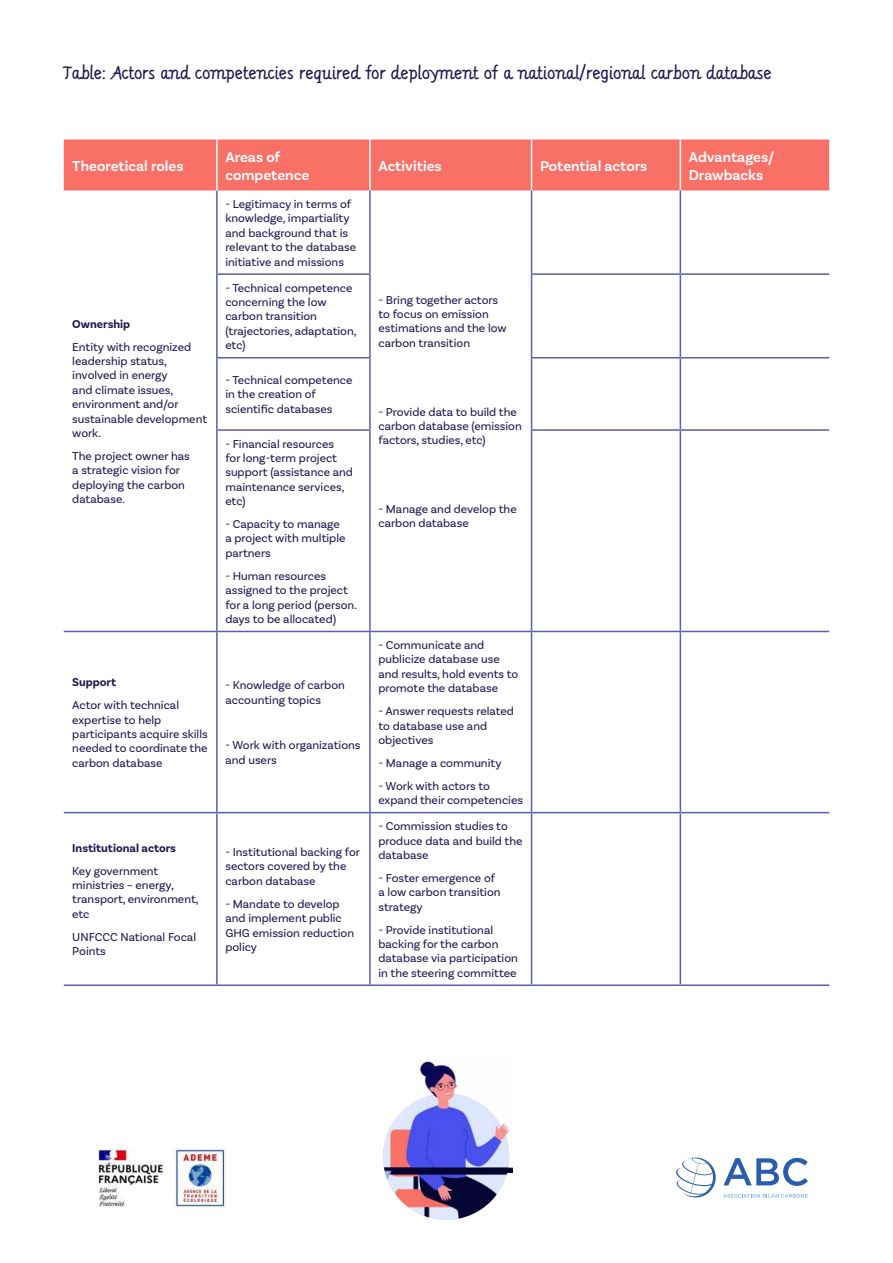
<style>
.page{position:relative;width:893px;height:1263px;background:#fff}
.page>*{position:absolute;margin:0;border:0;box-sizing:border-box;transform-origin:0 0}
.t1{font:18px "Danze";color:#1d1752}
.t2{font:600 15px/18px "Basic Sans";color:#fff}
.t3{font:12px/14.4px "Basic Sans";color:#1d1752}
.t4{font:700 12px "Basic Sans";color:#1d1752}
</style>
<div class="page">
<img style="left:98px;top:1148px;width:128px;height:61px">
<svg style="left:723px;top:1158px;width:85px;height:28px"></svg>
<svg style="left:676px;top:1157px;width:40px;height:41px"></svg>
<svg style="left:723px;top:1194px;width:85px;height:3px"></svg>
<div style="left:64px;top:139px;width:765px;height:51px;background:#f97067"></div>
<hr style="left:369px;top:139px;width:2px;height:51px;background:#fff">
<hr style="left:531px;top:139px;width:1px;height:51px;background:#fff">
<hr style="left:680px;top:139px;width:1px;height:51px;background:#fff">
<hr style="left:531px;top:190px;width:1px;height:83px;background:#575eaa">
<hr style="left:680px;top:190px;width:1px;height:83px;background:#575eaa">
<hr style="left:531px;top:273px;width:149px;height:2px;background:#575eaa">
<hr style="left:531px;top:275px;width:1px;height:82px;background:#575eaa">
<hr style="left:680px;top:273px;width:149px;height:2px;background:#575eaa">
<hr style="left:680px;top:275px;width:1px;height:82px;background:#575eaa">
<hr style="left:531px;top:357px;width:149px;height:1px;background:#575eaa">
<hr style="left:531px;top:358px;width:1px;height:71px;background:#575eaa">
<hr style="left:680px;top:357px;width:149px;height:1px;background:#575eaa">
<hr style="left:680px;top:358px;width:1px;height:71px;background:#575eaa">
<hr style="left:531px;top:429px;width:149px;height:2px;background:#575eaa">
<hr style="left:531px;top:431px;width:1px;height:200px;background:#575eaa">
<hr style="left:680px;top:429px;width:149px;height:2px;background:#575eaa">
<hr style="left:680px;top:431px;width:1px;height:200px;background:#575eaa">
<hr style="left:370px;top:631px;width:161px;height:1px;background:#575eaa">
<hr style="left:531px;top:631px;width:149px;height:1px;background:#575eaa">
<hr style="left:531px;top:632px;width:1px;height:180px;background:#575eaa">
<hr style="left:680px;top:631px;width:149px;height:1px;background:#575eaa">
<hr style="left:680px;top:632px;width:1px;height:180px;background:#575eaa">
<hr style="left:370px;top:812px;width:161px;height:1px;background:#575eaa">
<hr style="left:531px;top:812px;width:149px;height:1px;background:#575eaa">
<hr style="left:531px;top:813px;width:1px;height:171px;background:#575eaa">
<hr style="left:680px;top:812px;width:149px;height:1px;background:#575eaa">
<hr style="left:680px;top:813px;width:1px;height:171px;background:#575eaa">
<hr style="left:370px;top:984px;width:161px;height:2px;background:#575eaa">
<hr style="left:531px;top:984px;width:149px;height:2px;background:#575eaa">
<hr style="left:680px;top:984px;width:149px;height:2px;background:#575eaa">
<hr style="left:369px;top:190px;width:2px;height:83px;background:#575eaa">
<hr style="left:216px;top:273px;width:155px;height:2px;background:#575eaa">
<hr style="left:369px;top:275px;width:2px;height:82px;background:#575eaa">
<hr style="left:216px;top:357px;width:155px;height:1px;background:#575eaa">
<hr style="left:369px;top:358px;width:2px;height:71px;background:#575eaa">
<hr style="left:216px;top:429px;width:155px;height:2px;background:#575eaa">
<hr style="left:369px;top:431px;width:2px;height:200px;background:#575eaa">
<hr style="left:217px;top:631px;width:153px;height:1px;background:#575eaa">
<hr style="left:369px;top:632px;width:2px;height:180px;background:#575eaa">
<hr style="left:217px;top:812px;width:153px;height:1px;background:#575eaa">
<hr style="left:369px;top:813px;width:2px;height:171px;background:#575eaa">
<hr style="left:217px;top:984px;width:153px;height:2px;background:#575eaa">
<hr style="left:216px;top:190px;width:2px;height:83px;background:#575eaa">
<hr style="left:216px;top:275px;width:2px;height:82px;background:#575eaa">
<hr style="left:216px;top:358px;width:2px;height:71px;background:#575eaa">
<hr style="left:216px;top:431px;width:2px;height:200px;background:#575eaa">
<hr style="left:216px;top:632px;width:2px;height:180px;background:#575eaa">
<hr style="left:216px;top:813px;width:2px;height:171px;background:#575eaa">
<hr style="left:64px;top:631px;width:153px;height:1px;background:#575eaa">
<hr style="left:64px;top:812px;width:153px;height:1px;background:#575eaa">
<hr style="left:64px;top:984px;width:153px;height:2px;background:#575eaa">
<hr style="left:216px;top:139px;width:2px;height:51px;background:#fff">
<img style="left:383px;top:1094px;width:126px;height:126px;border-radius:63px">
<img style="left:412px;top:1061px;width:100px;height:112px">
<h1 class="t1" style="left:64px;top:63px;width:710px">Table: Actors and competencies required for deployment of a national/regional carbon database</h1>
<p class="t2" style="left:72px;top:158px;width:113px">Theoretical roles</p>
<p class="t2" style="left:225px;top:149px;width:85px">Areas of competence</p>
<p class="t2" style="left:378px;top:158px;width:65px">Activities</p>
<p class="t2" style="left:540px;top:158px;width:109px">Potential actors</p>
<p class="t2" style="left:689px;top:149px;width:87px">Advantages/<br>Drawbacks</p>
<p class="t4" style="left:72px;top:319px;width:59px">Ownership</p>
<p class="t3" style="left:72px;top:341px;width:136px">Entity with recognized leadership status, involved in energy<br>and climate issues, environment and/or sustainable development work.</p>
<p class="t3" style="left:72px;top:450px;width:119px">The project owner has a strategic vision for deploying the carbon database.</p>
<p class="t3" style="left:225px;top:198px;width:132px">- Legitimacy in terms of knowledge, impartiality and background that is relevant to the database initiative and missions</p>
<p class="t3" style="left:225px;top:282px;width:133px">- Technical competence concerning the low carbon transition (trajectories, adaptation, etc)</p>
<p class="t3" style="left:225px;top:374px;width:129px">- Technical competence in the creation of scientific databases</p>
<p class="t3" style="left:225px;top:437px;width:129px">- Financial resources<br>for long-term project support (assistance and maintenance services, etc)</p>
<p class="t3" style="left:225px;top:518px;width:122px">- Capacity to manage a project with multiple partners</p>
<p class="t3" style="left:225px;top:570px;width:133px">- Human resources assigned to the project for a long period (person. days to be allocated)</p>
<p class="t4" style="left:72px;top:678px;width:45px">Support</p>
<p class="t3" style="left:72px;top:699px;width:137px">Actor with technical expertise to help participants acquire skills needed to coordinate the carbon database</p>
<p class="t3" style="left:225px;top:679px;width:121px">- Knowledge of carbon accounting topics</p>
<p class="t3" style="left:225px;top:739px;width:137px">- Work with organizations and users</p>
<p class="t4" style="left:72px;top:843px;width:105px">Institutional actors</p>
<p class="t3" style="left:72px;top:864px;width:128px">Key government ministries – energy, transport, environment, etc</p>
<p class="t3" style="left:72px;top:931px;width:125px">UNFCCC National Focal<br>Points</p>
<p class="t3" style="left:225px;top:846px;width:136px">- Institutional backing for sectors covered by the carbon database</p>
<p class="t3" style="left:225px;top:898px;width:130px">- Mandate to develop and implement public<br>GHG emission reduction policy</p>
<p class="t3" style="left:378px;top:293px;width:130px">- Bring together actors to focus on emission estimations and the low carbon transition</p>
<p class="t3" style="left:378px;top:405px;width:145px">- Provide data to build the carbon database (emission factors, studies, etc)</p>
<p class="t3" style="left:378px;top:503px;width:140px">- Manage and develop the carbon database</p>
<p class="t3" style="left:378px;top:639px;width:141px">- Communicate and publicize database use and results, hold events to promote the database</p>
<p class="t3" style="left:378px;top:705px;width:137px">- Answer requests related to database use and objectives</p>
<p class="t3" style="left:378px;top:757px;width:125px">- Manage a community</p>
<p class="t3" style="left:378px;top:780px;width:146px">- Work with actors to expand their competencies</p>
<p class="t3" style="left:378px;top:820px;width:146px">- Commission studies to produce data and build the database</p>
<p class="t3" style="left:378px;top:872px;width:124px">- Foster emergence of a low carbon transition strategy</p>
<p class="t3" style="left:378px;top:923px;width:141px">- Provide institutional backing for the carbon database via participation in the steering committee</p>
</div>
